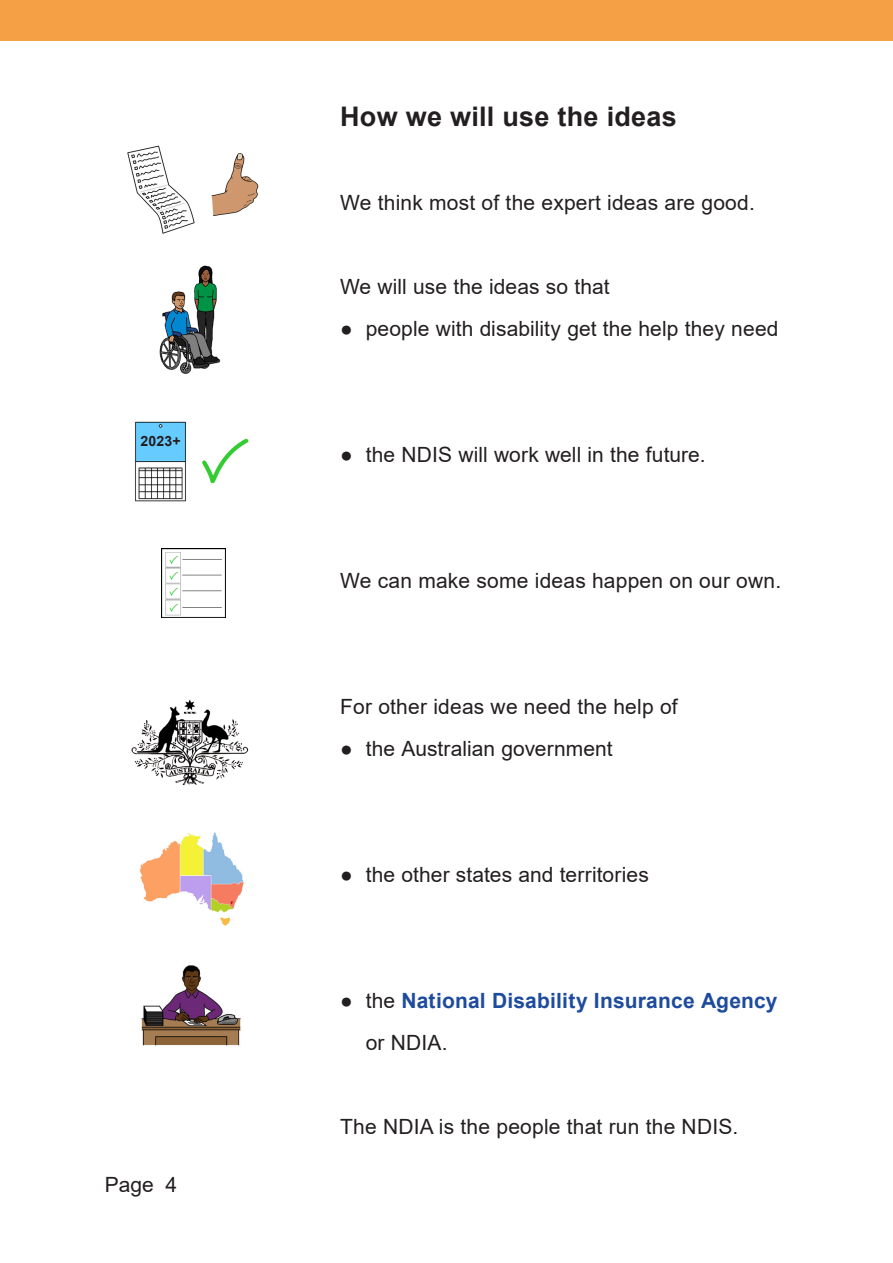
<style>
.page{position:relative;width:893px;height:1263px;background:#fff}
.page>*{position:absolute;margin:0;border:0;box-sizing:border-box;transform-origin:0 0}
.t1{font:700 27px "Arial";letter-spacing:.01em;color:#231f20}
.t2{font:21px "Arial";letter-spacing:.01em;color:#231f20}
.t3{font:700 21px/42px "Arial";letter-spacing:.01em;color:#1e4b9d}
.t4{font:700 14.1px "Arial";color:#231f20}
.s1{font-weight:400;color:#231f20}
</style>
<div class="page">
<div style="left:0;top:0;width:893px;height:40px;background:#f6a045"></div>
<img style="left:127px;top:145px;width:68px;height:89px">
<img style="left:211px;top:153px;width:48px;height:63px">
<img style="left:159px;top:265px;width:62px;height:109px">
<img style="left:135px;top:421px;width:51px;height:81px">
<img style="left:202px;top:438px;width:47px;height:46px">
<img style="left:161px;top:548px;width:64px;height:69px">
<img style="left:131px;top:699px;width:118px;height:86px">
<img style="left:139px;top:832px;width:105px;height:94px">
<img style="left:141px;top:965px;width:100px;height:81px">
<div style="left:182px;top:999px;width:19px;height:9px;background:#6d2877"></div>
<p class="t4" style="left:140px;top:431px;width:42px">2023+</p>
<p class="t2" style="left:105px;top:1170px;width:74px">Page 4</p>
<p class="t1" style="left:340px;top:97px;width:338px">How we will use the ideas</p>
<p class="t2" style="left:340px;top:188px;width:416px">We think most of the expert ideas are good.</p>
<p class="t2" style="left:340px;top:272px;width:271px">We will use the ideas so that</p>
<p class="t2" style="left:340px;top:314px;width:440px">● people with disability get the help they need</p>
<p class="t2" style="left:340px;top:440px;width:367px">● the NDIS will work well in the future.</p>
<p class="t2" style="left:340px;top:566px;width:443px">We can make some ideas happen on our own.</p>
<p class="t2" style="left:340px;top:692px;width:339px">For other ideas we need the help of</p>
<p class="t2" style="left:340px;top:734px;width:274px">● the Australian government</p>
<p class="t2" style="left:340px;top:860px;width:310px">● the other states and territories</p>
<p class="t3" style="left:366px;top:980px;width:413px;text-indent:-26px"><span class="s1">● the</span> National Disability Insurance Agency <span class="s1">or NDIA.</span></p>
<p class="t2" style="left:340px;top:1112px;width:400px">The NDIA is the people that run the NDIS.</p>
</div>
